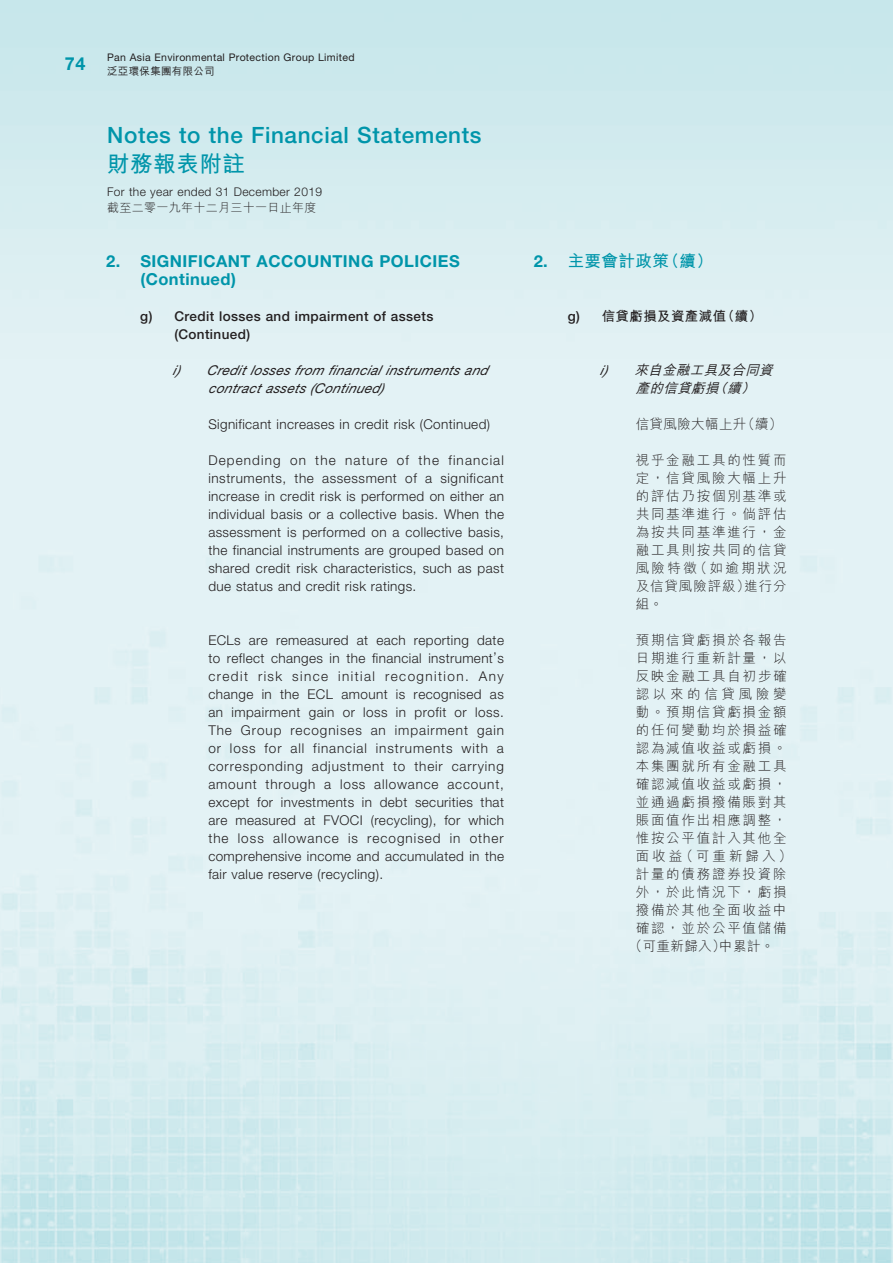
<style>
.page{position:relative;width:893px;height:1263px;background:#fff}
.page>*{position:absolute;margin:0;border:0;box-sizing:border-box;transform-origin:0 0}
.t1{font:500 22.5px "Helvetica Neue LT Std";letter-spacing:.03em;color:#0095aa}
.t2{font:700 22.5px "M Hei HK";letter-spacing:.025em;color:#0095aa}
.t3{font:700 16.5px/18px "Helvetica Neue LT Std";letter-spacing:.03em;color:#0095aa}
.t4{font:700 16.5px "M Hei HK";letter-spacing:.03em;color:#0095aa}
.t5{font:300 13.5px/18px "Helvetica Neue LT Std";letter-spacing:.03em;color:#231f20;text-align:justify}
.t6{font:300 13.5px/18px "M Hei HK";letter-spacing:.13em;color:#231f20;text-align:justify}
.t7{font:italic 13.5px/18px "Helvetica Neue LT Std";color:#231f20}
.t8{font:500 13.5px/18px "Helvetica Neue LT Std";letter-spacing:.03em;color:#231f20}
.t9{font:300 13.5px "M Hei HK";letter-spacing:.03em;color:#231f20}
.t10{font:italic 500 13.5px/18px "M Hei HK";color:#231f20}
.t11{font:700 13.5px "M Hei HK";letter-spacing:.03em;color:#231f20}
.t12{font:300 13.5px "M Hei HK";letter-spacing:.22em;color:#231f20}
.t13{font:300 13.5px "M Hei HK";letter-spacing:.275em;color:#231f20}
.t14{font:300 12px "Helvetica Neue LT Std";letter-spacing:.03em;color:#231f20}
.t15{font:300 12px "M Hei HK";letter-spacing:.03em;color:#231f20}
.t16{font:10.5px "Helvetica Neue LT Std";letter-spacing:.03em;color:#231f20}
.t17{font:500 10.5px "M Hei HK";letter-spacing:.03em;color:#231f20}
.s1{font-family:"Helvetica Neue LT Std"}
.s2{font-family:"Helvetica Neue LT Std";font-weight:500}
.s3{font-family:"Helvetica Neue LT Std";font-weight:400}
</style>
<div class="page">
<p class="t16" style="left:107px;top:51px;width:249px">Pan Asia Environmental Protection Group Limited</p>
<p class="t17" style="left:65px;top:63px;width:151px"><sup>74</sup> 泛亞環保集團有限公司</p>
<h1 class="t1" style="left:107px;top:122px;width:376px">Notes to the Financial Statements</h1>
<h1 class="t2" style="left:107px;top:147px;width:139px">財務報表附註</h1>
<p class="t14" style="left:107px;top:184px;width:216px">For the year ended 31 December 2019</p>
<p class="t15" style="left:107px;top:201px;width:211px">截至二零一九年十二月三十一日止年度</p>
<p class="t3" style="left:140px;top:252px;width:321px;text-indent:-34px">2. SIGNIFICANT ACCOUNTING POLICIES (Continued)</p>
<p class="t8" style="left:174px;top:307px;width:260px;text-indent:-34px">g) Credit losses and impairment of assets (Continued)</p>
<p class="t7" style="left:208px;top:361px;width:285px;text-indent:-35px">i) Creditlossesfrom financialinstrumentsand contractassets(Continued)</p>
<p class="t5" style="left:208px;top:415px;width:283px">Significant increases in credit risk (Continued)</p>
<p class="t5" style="left:208px;top:451px;width:297px">Depending on the nature of the financial instruments, the assessment of a significant increase in credit risk is performed on either an individual basis or a collective basis. When the assessment is performed on a collective basis, the financial instruments are grouped based on shared credit risk characteristics, such as past due status and credit risk ratings.</p>
<p class="t5" style="left:208px;top:631px;width:297px">ECLs are remeasured at each reporting date to reflect changes in the financial instrument’s credit risk since initial recognition. Any change in the ECL amount is recognised as an impairment gain or loss in profit or loss.<br>The Group recognises an impairment gain or loss for all financial instruments with a corresponding adjustment to their carrying amount through a loss allowance account, except for investments in debt securities that are measured at FVOCI (recycling), for which the loss allowance is recognised in other comprehensive income and accumulated in the fair value reserve (recycling).</p>
<p class="t4" style="left:534px;top:249px;width:181px"><span class="s1">2.</span> 主要會計政策（續）</p>
<p class="t11" style="left:568px;top:306px;width:196px"><span class="s2">g)</span> 信貸虧損及資產減值（續）</p>
<p class="t10" style="left:636px;top:360px;width:143px;text-indent:-35px"><span class="s3">i)</span> 來自金融工具及合同資產的信貸虧損（續）</p>
<p class="t9" style="left:636px;top:417px;width:148px">信貸風險大幅上升（續）</p>
<p class="t6" style="left:636px;top:451px;width:152px">視乎金融工具的性質而定，信貸風險大幅上升的評估乃按個別基準或共同基準進行。倘評估為按共同基準進行，金融工具則按共同的信貸風險特徵（如逾期狀況及信貸風險評級）進行分組。</p>
<p class="t6" style="left:636px;top:631px;width:152px">預期信貸虧損於各報告</p>
<p class="t6" style="left:636px;top:649px;width:152px">日期進行重新計量，以</p>
<p class="t6" style="left:636px;top:667px;width:152px">反映金融工具自初步確</p>
<p class="t13" style="left:636px;top:687px;width:152px">認以來的信貸風險變</p>
<p class="t6" style="left:636px;top:703px;width:152px">動。預期信貸虧損金額</p>
<p class="t6" style="left:636px;top:721px;width:152px">的任何變動均於損益確</p>
<p class="t6" style="left:636px;top:739px;width:152px">認為減值收益或虧損。</p>
<p class="t6" style="left:636px;top:757px;width:152px">本集團就所有金融工具</p>
<p class="t6" style="left:636px;top:775px;width:152px">確認減值收益或虧損，</p>
<p class="t6" style="left:636px;top:793px;width:152px">並通過虧損撥備賬對其</p>
<p class="t6" style="left:636px;top:811px;width:152px">賬面值作出相應調整，</p>
<p class="t6" style="left:636px;top:829px;width:152px">惟按公平值計入其他全</p>
<p class="t12" style="left:636px;top:849px;width:158px">面收益（可重新歸入）</p>
<p class="t6" style="left:636px;top:865px;width:152px">計量的債務證券投資除</p>
<p class="t6" style="left:636px;top:883px;width:152px">外，於此情況下，虧損</p>
<p class="t6" style="left:636px;top:901px;width:152px">撥備於其他全面收益中</p>
<p class="t6" style="left:636px;top:919px;width:152px">確認，並於公平值儲備</p>
<p class="t9" style="left:629px;top:939px;width:147px">（可重新歸入）中累計。</p>
</div>
